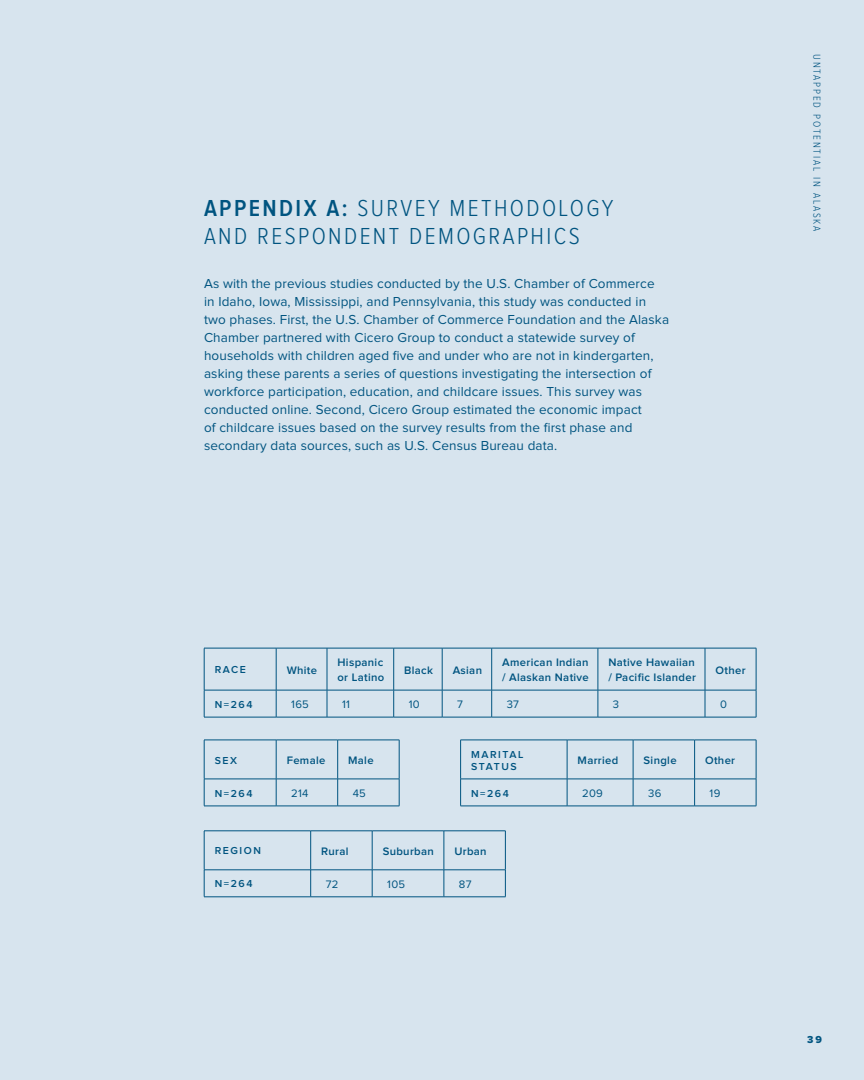
<style>
.page{position:relative;width:864px;height:1080px;background:#d7e4ee}
.page>*{position:absolute;margin:0;border:0;box-sizing:border-box;transform-origin:0 0}
.t1{font:300 24px/28.5px "Proxima Nova Cond";letter-spacing:.1em;color:#005480}
.t2{font:13.5px/18px "Proxima Nova";letter-spacing:.01em;color:#005480}
.t3{font:600 11.25px/15px "Proxima Nova";letter-spacing:.03em;color:#005480}
.t4{font:11.25px "Proxima Nova";letter-spacing:.03em;color:#005480}
.t5{font:600 10.5px/12px "Proxima Nova";letter-spacing:.15em;color:#005480}
.t6{font:300 10.5px "Proxima Nova Cond";letter-spacing:.175em;color:#005480}
.t7{font:10.5px "Proxima Nova Extrabld";color:#005480}
.s1{font-weight:600}
</style>
<div class="page">
<hr style="left:204px;top:648px;width:1px;height:42px;background:#005480">
<hr style="left:204px;top:648px;width:72px;height:1px;background:#005480">
<hr style="left:276px;top:648px;width:1px;height:42px;background:#005480">
<hr style="left:276px;top:648px;width:51px;height:1px;background:#005480">
<hr style="left:327px;top:648px;width:67px;height:1px;background:#005480">
<hr style="left:394px;top:648px;width:48px;height:1px;background:#005480">
<hr style="left:442px;top:648px;width:50px;height:1px;background:#005480">
<hr style="left:492px;top:648px;width:106px;height:1px;background:#005480">
<hr style="left:598px;top:648px;width:107px;height:1px;background:#005480">
<hr style="left:705px;top:648px;width:51px;height:1px;background:#005480">
<hr style="left:327px;top:648px;width:1px;height:42px;background:#005480">
<hr style="left:393px;top:648px;width:1px;height:42px;background:#005480">
<hr style="left:442px;top:648px;width:1px;height:42px;background:#005480">
<hr style="left:491px;top:648px;width:1px;height:42px;background:#005480">
<hr style="left:598px;top:648px;width:1px;height:42px;background:#005480">
<hr style="left:705px;top:648px;width:1px;height:42px;background:#005480">
<hr style="left:756px;top:648px;width:1px;height:42px;background:#005480">
<svg style="left:204px;top:691px;width:1px;height:26px"></svg>
<hr style="left:204px;top:690px;width:72px;height:1px;background:#005480">
<hr style="left:204px;top:717px;width:72px;height:1px;background:#005480">
<svg style="left:276px;top:691px;width:1px;height:26px"></svg>
<hr style="left:276px;top:690px;width:51px;height:1px;background:#005480">
<hr style="left:327px;top:690px;width:67px;height:1px;background:#005480">
<hr style="left:394px;top:690px;width:48px;height:1px;background:#005480">
<hr style="left:442px;top:690px;width:50px;height:1px;background:#005480">
<hr style="left:492px;top:690px;width:106px;height:1px;background:#005480">
<hr style="left:598px;top:690px;width:107px;height:1px;background:#005480">
<hr style="left:705px;top:690px;width:51px;height:1px;background:#005480">
<svg style="left:327px;top:690px;width:1px;height:27px"></svg>
<svg style="left:393px;top:690px;width:1px;height:27px"></svg>
<svg style="left:442px;top:690px;width:1px;height:27px"></svg>
<svg style="left:491px;top:690px;width:1px;height:27px"></svg>
<svg style="left:598px;top:690px;width:1px;height:27px"></svg>
<svg style="left:705px;top:690px;width:1px;height:27px"></svg>
<svg style="left:756px;top:690px;width:1px;height:27px"></svg>
<hr style="left:276px;top:717px;width:51px;height:1px;background:#005480">
<hr style="left:327px;top:717px;width:67px;height:1px;background:#005480">
<hr style="left:394px;top:717px;width:48px;height:1px;background:#005480">
<hr style="left:442px;top:717px;width:50px;height:1px;background:#005480">
<hr style="left:492px;top:717px;width:106px;height:1px;background:#005480">
<hr style="left:598px;top:717px;width:107px;height:1px;background:#005480">
<hr style="left:705px;top:717px;width:51px;height:1px;background:#005480">
<hr style="left:460px;top:740px;width:1px;height:39px;background:#005480">
<hr style="left:460px;top:740px;width:107px;height:1px;background:#005480">
<hr style="left:567px;top:740px;width:1px;height:39px;background:#005480">
<hr style="left:567px;top:740px;width:66px;height:1px;background:#005480">
<hr style="left:633px;top:740px;width:62px;height:1px;background:#005480">
<hr style="left:695px;top:740px;width:61px;height:1px;background:#005480">
<hr style="left:633px;top:740px;width:1px;height:39px;background:#005480">
<hr style="left:694px;top:740px;width:1px;height:39px;background:#005480">
<hr style="left:756px;top:740px;width:1px;height:39px;background:#005480">
<svg style="left:460px;top:780px;width:1px;height:26px"></svg>
<hr style="left:460px;top:779px;width:107px;height:1px;background:#005480">
<hr style="left:460px;top:806px;width:107px;height:1px;background:#005480">
<svg style="left:567px;top:780px;width:1px;height:26px"></svg>
<hr style="left:567px;top:779px;width:66px;height:1px;background:#005480">
<hr style="left:633px;top:779px;width:62px;height:1px;background:#005480">
<hr style="left:695px;top:779px;width:61px;height:1px;background:#005480">
<svg style="left:633px;top:779px;width:1px;height:27px"></svg>
<svg style="left:694px;top:779px;width:1px;height:27px"></svg>
<svg style="left:756px;top:779px;width:1px;height:27px"></svg>
<hr style="left:567px;top:806px;width:66px;height:1px;background:#005480">
<hr style="left:633px;top:806px;width:62px;height:1px;background:#005480">
<hr style="left:695px;top:806px;width:61px;height:1px;background:#005480">
<hr style="left:204px;top:740px;width:1px;height:39px;background:#005480">
<hr style="left:204px;top:740px;width:72px;height:1px;background:#005480">
<hr style="left:276px;top:740px;width:1px;height:39px;background:#005480">
<hr style="left:276px;top:740px;width:62px;height:1px;background:#005480">
<hr style="left:338px;top:740px;width:61px;height:1px;background:#005480">
<hr style="left:337px;top:740px;width:1px;height:39px;background:#005480">
<hr style="left:399px;top:740px;width:1px;height:39px;background:#005480">
<svg style="left:204px;top:780px;width:1px;height:26px"></svg>
<hr style="left:204px;top:779px;width:72px;height:1px;background:#005480">
<hr style="left:204px;top:806px;width:72px;height:1px;background:#005480">
<svg style="left:276px;top:780px;width:1px;height:26px"></svg>
<hr style="left:276px;top:779px;width:62px;height:1px;background:#005480">
<hr style="left:338px;top:779px;width:61px;height:1px;background:#005480">
<svg style="left:337px;top:779px;width:1px;height:27px"></svg>
<svg style="left:399px;top:779px;width:1px;height:27px"></svg>
<hr style="left:276px;top:806px;width:62px;height:1px;background:#005480">
<hr style="left:338px;top:806px;width:61px;height:1px;background:#005480">
<hr style="left:204px;top:831px;width:1px;height:39px;background:#005480">
<hr style="left:204px;top:831px;width:107px;height:1px;background:#005480">
<hr style="left:310px;top:831px;width:1px;height:39px;background:#005480">
<hr style="left:311px;top:831px;width:61px;height:1px;background:#005480">
<hr style="left:372px;top:831px;width:72px;height:1px;background:#005480">
<hr style="left:444px;top:831px;width:62px;height:1px;background:#005480">
<hr style="left:372px;top:831px;width:1px;height:39px;background:#005480">
<hr style="left:444px;top:831px;width:1px;height:39px;background:#005480">
<hr style="left:505px;top:831px;width:1px;height:39px;background:#005480">
<svg style="left:204px;top:871px;width:1px;height:26px"></svg>
<hr style="left:204px;top:870px;width:107px;height:1px;background:#005480">
<hr style="left:204px;top:897px;width:107px;height:1px;background:#005480">
<svg style="left:310px;top:870px;width:1px;height:27px"></svg>
<hr style="left:311px;top:870px;width:61px;height:1px;background:#005480">
<hr style="left:372px;top:870px;width:72px;height:1px;background:#005480">
<hr style="left:444px;top:870px;width:62px;height:1px;background:#005480">
<svg style="left:372px;top:870px;width:1px;height:27px"></svg>
<svg style="left:444px;top:870px;width:1px;height:27px"></svg>
<svg style="left:505px;top:870px;width:1px;height:27px"></svg>
<hr style="left:311px;top:897px;width:61px;height:1px;background:#005480">
<hr style="left:372px;top:897px;width:72px;height:1px;background:#005480">
<hr style="left:444px;top:897px;width:62px;height:1px;background:#005480">
<h1 class="t1" style="left:204px;top:195px;width:411px"><span class="s1">APPENDIX A:</span> SURVEY METHODOLOGY<br>AND RESPONDENT DEMOGRAPHICS</h1>
<p class="t2" style="left:204px;top:275px;width:467px">As with the previous studies conducted by the U.S. Chamber of Commerce<br>in Idaho, Iowa, Mississippi, and Pennsylvania, this study was conducted in two phases. First, the U.S. Chamber of Commerce Foundation and the Alaska Chamber partnered with Cicero Group to conduct a statewide survey of households with children aged five and under who are not in kindergarten, asking these parents a series of questions investigating the intersection of workforce participation, education, and childcare issues. This survey was conducted online. Second, Cicero Group estimated the economic impact<br>of childcare issues based on the survey results from the first phase and secondary data sources, such as U.S. Census Bureau data.</p>
<p class="t6" style="left:822px;top:54px;width:179px;rotate:90deg">UNTAPPED POTENTIAL IN ALASKA</p>
<p class="t5" style="left:215px;top:664px;width:33px">RACE</p>
<p class="t3" style="left:287px;top:663px;width:32px">White</p>
<p class="t3" style="left:338px;top:655px;width:48px">Hispanic or Latino</p>
<p class="t3" style="left:404px;top:663px;width:30px">Black</p>
<p class="t3" style="left:453px;top:663px;width:31px">Asian</p>
<p class="t3" style="left:502px;top:655px;width:88px">American Indian / Alaskan Native</p>
<p class="t3" style="left:608px;top:655px;width:89px">Native Hawaiian / Pacific Islander</p>
<p class="t3" style="left:716px;top:663px;width:32px">Other</p>
<p class="t5" style="left:215px;top:699px;width:39px">N=264</p>
<p class="t4" style="left:291px;top:699px;width:19px">165</p>
<p class="t4" style="left:342px;top:699px;width:9px">11</p>
<p class="t4" style="left:409px;top:699px;width:13px">10</p>
<p class="t4" style="left:457px;top:699px;width:7px">7</p>
<p class="t4" style="left:507px;top:699px;width:14px">37</p>
<p class="t4" style="left:613px;top:699px;width:8px">3</p>
<p class="t4" style="left:720px;top:699px;width:8px">0</p>
<p class="t5" style="left:215px;top:755px;width:24px">SEX</p>
<p class="t3" style="left:287px;top:753px;width:40px">Female</p>
<p class="t3" style="left:348px;top:753px;width:27px">Male</p>
<p class="t5" style="left:215px;top:788px;width:39px">N=264</p>
<p class="t4" style="left:291px;top:788px;width:19px">214</p>
<p class="t4" style="left:353px;top:788px;width:15px">45</p>
<p class="t5" style="left:471px;top:749px;width:54px">MARITAL<br>STATUS</p>
<p class="t3" style="left:578px;top:753px;width:42px">Married</p>
<p class="t3" style="left:644px;top:753px;width:34px">Single</p>
<p class="t3" style="left:705px;top:753px;width:32px">Other</p>
<p class="t5" style="left:471px;top:788px;width:39px">N=264</p>
<p class="t4" style="left:582px;top:788px;width:22px">209</p>
<p class="t4" style="left:648px;top:788px;width:15px">36</p>
<p class="t4" style="left:710px;top:788px;width:12px">19</p>
<p class="t5" style="left:215px;top:845px;width:48px">REGION</p>
<p class="t3" style="left:321px;top:844px;width:29px">Rural</p>
<p class="t3" style="left:383px;top:844px;width:53px">Suburban</p>
<p class="t3" style="left:454px;top:844px;width:34px">Urban</p>
<p class="t5" style="left:215px;top:878px;width:39px">N=264</p>
<p class="t4" style="left:326px;top:879px;width:14px">72</p>
<p class="t4" style="left:387px;top:879px;width:20px">105</p>
<p class="t4" style="left:459px;top:879px;width:14px">87</p>
<p class="t7" style="left:807px;top:1035px;width:16px">39</p>
</div>
